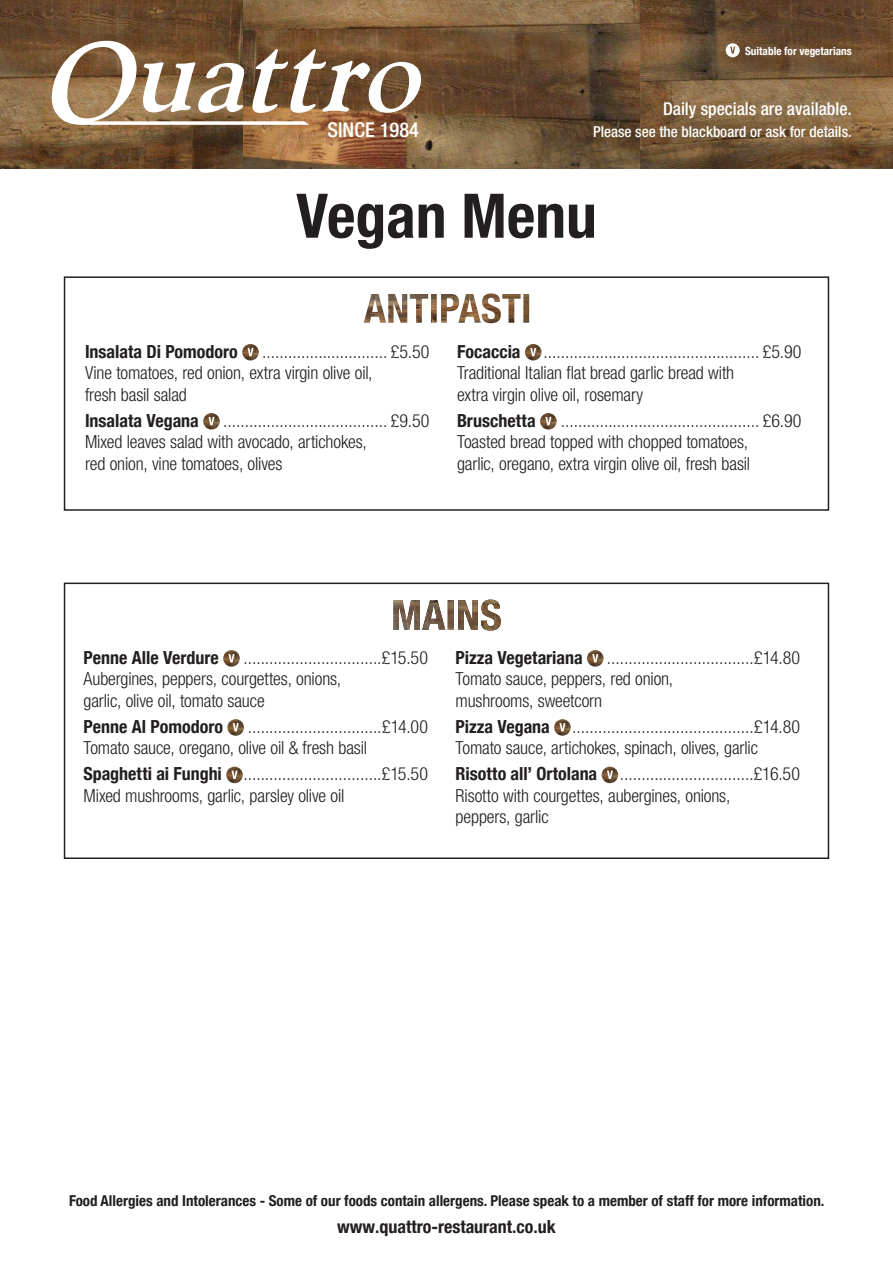
<style>
.page{position:relative;width:893px;height:1263px;background:#fff}
.page>*{position:absolute;margin:0;border:0;box-sizing:border-box;transform-origin:0 0}
.t1{font:700 condensed 61.5px "Helvetica Neue";color:#231f20}
.t2{font:500 condensed 20.4px "Helvetica Neue";color:#fff}
.t3{font:300 condensed 18px/21.6px "Helvetica Neue";letter-spacing:-.01em;color:#231f20}
.t4{font:700 condensed 18px "Helvetica Neue";color:#231f20}
.t5{font:500 condensed 17.7px "Helvetica Neue";color:#fff}
.t6{font:500 condensed 15.15px "Helvetica Neue";color:#fff}
.t7{font:700 condensed 15px "Helvetica Neue";color:#231f20}
.t8{font:700 condensed 11.25px "Helvetica Neue";color:#fff}
.s1{font-weight:700}
</style>
<div class="page">
<div style="left:64px;top:583px;width:765px;height:276px;border:2px solid #231f20"></div>
<img style="left:0;top:0;width:243px;height:169px">
<img style="left:243px;top:0;width:398px;height:169px">
<img style="left:641px;top:0;width:252px;height:169px">
<svg style="left:726px;top:43px;width:14px;height:14px"></svg>
<svg style="left:50px;top:41px;width:371px;height:84px"></svg>
<div style="left:64px;top:276px;width:765px;height:235px;border:2px solid #231f20"></div>
<img style="left:364px;top:293px;width:165px;height:30px">
<img style="left:393px;top:600px;width:108px;height:30px">
<img style="left:242px;top:344px;width:17px;height:16px">
<img style="left:203px;top:413px;width:17px;height:17px">
<img style="left:525px;top:344px;width:16px;height:16px">
<img style="left:540px;top:413px;width:17px;height:17px">
<img style="left:223px;top:650px;width:17px;height:17px">
<img style="left:227px;top:719px;width:17px;height:17px">
<img style="left:226px;top:767px;width:17px;height:16px">
<img style="left:587px;top:650px;width:17px;height:17px">
<img style="left:554px;top:719px;width:17px;height:17px">
<img style="left:602px;top:767px;width:16px;height:16px">
<p class="t2" style="left:327px;top:117px;width:93px">SINCE 1984</p>
<p class="t8" style="left:745px;top:41px;width:108px">Suitable for vegetarians</p>
<p class="t5" style="left:663px;top:99px;width:190px">Daily specials are available.</p>
<p class="t6" style="left:593px;top:123px;width:260px">Please see the blackboard or ask for details.</p>
<h1 class="t1" style="left:296px;top:165px;width:302px">Vegan Menu</h1>
<p class="t4" style="left:85px;top:336px;width:154px">Insalata Di Pomodoro</p>
<p class="t3" style="left:85px;top:340px;width:346px;text-indent:177px">............................. £5.50<br>Vine tomatoes, red onion, extra virgin olive oil,<br>fresh basil salad</p>
<p class="t4" style="left:85px;top:405px;width:115px">Insalata Vegana</p>
<p class="t3" style="left:85px;top:409px;width:346px;text-indent:138px">...................................... £9.50<br>Mixed leaves salad with avocado, artichokes,<br>red onion, vine tomatoes, olives</p>
<p class="t4" style="left:457px;top:336px;width:65px">Focaccia</p>
<p class="t3" style="left:457px;top:340px;width:346px;text-indent:86px">.................................................. £5.90<br>Traditional Italian flat bread garlic bread with<br>extra virgin olive oil, rosemary</p>
<p class="t4" style="left:457px;top:405px;width:80px">Bruschetta</p>
<p class="t3" style="left:457px;top:409px;width:346px;text-indent:104px">.............................................. £6.90<br>Toasted bread topped with chopped tomatoes,<br>garlic, oregano, extra virgin olive oil, fresh basil</p>
<p class="t4" style="left:84px;top:642px;width:137px">Penne Alle Verdure</p>
<p class="t3" style="left:84px;top:646px;width:346px;text-indent:160px">................................£15.50<br>Aubergines, peppers, courgettes, onions,<br>garlic, olive oil, tomato sauce</p>
<p class="t4" style="left:84px;top:711px;width:141px">Penne Al Pomodoro</p>
<p class="t3" style="left:84px;top:715px;width:346px;text-indent:164px">...............................£14.00<br>Tomato sauce, oregano, olive oil &amp; fresh basil</p>
<p class="t3" style="left:84px;top:763px;width:346px"><span class="s1">Spaghetti ai Funghi</span> ................................£15.50<br>Mixed mushrooms, garlic, parsley olive oil</p>
<p class="t4" style="left:456px;top:642px;width:129px">Pizza Vegetariana</p>
<p class="t3" style="left:456px;top:646px;width:346px;text-indent:151px">..................................£14.80<br>Tomato sauce, peppers, red onion,<br>mushrooms, sweetcorn</p>
<p class="t3" style="left:456px;top:715px;width:346px"><span class="s1">Pizza Vegana</span> ..........................................£14.80<br>Tomato sauce, artichokes, spinach, olives, garlic</p>
<p class="t3" style="left:456px;top:763px;width:346px"><span class="s1">Risotto all’ Ortolana</span> ...............................£16.50<br>Risotto with courgettes, aubergines, onions,<br>peppers, garlic</p>
<p class="t7" style="left:69px;top:1188px;width:757px">Food Allergies and Intolerances - Some of our foods contain allergens. Please speak to a member of staff for more information.</p>
<p class="t4" style="left:337px;top:1211px;width:220px">www.quattro-restaurant.co.uk</p>
</div>
